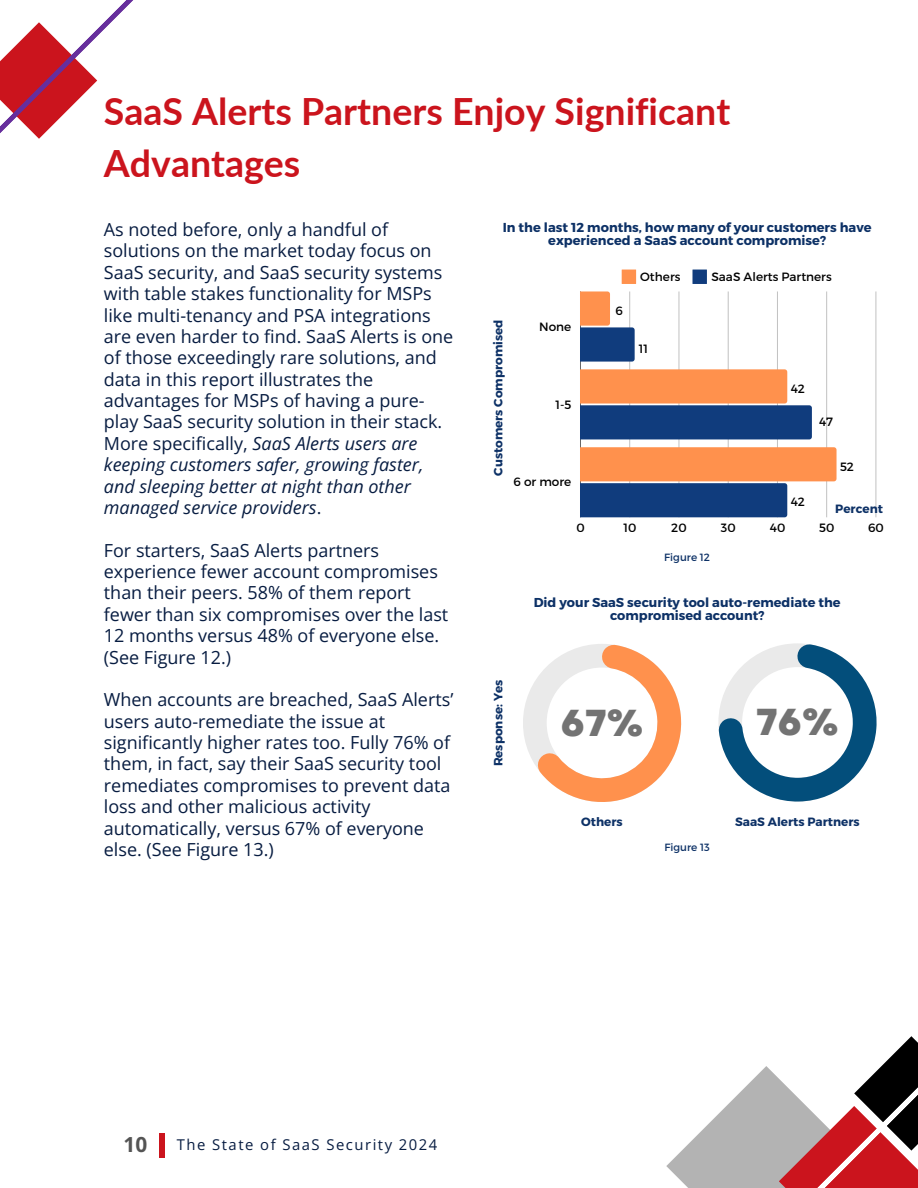
<style>
.page{position:relative;width:918px;height:1188px;background:#fff}
.page>*{position:absolute;margin:0;border:0;box-sizing:border-box;transform-origin:0 0}
.t1{font:700 37.5px/51.8px "Lato";color:#cb141d}
.t2{font:800 37.5px "Garet";color:#737373}
.t3{font:700 20.7px "Open Sans";color:#545454}
.t4{font:18px/21.3px "Open Sans";color:#071c41}
.t5{font:14.85px "Open Sans";letter-spacing:.1em;color:#071c41}
.t6{font:700 12.9px/12.9px "Montserrat";color:#0d3166;text-align:center}
.t7{font:700 12px "Montserrat";color:#0d3166}
.t8{font:12px "Montserrat";color:#000}
.t9{font:10.5px "Montserrat";color:#0d3166}
.s1{font-style:italic}
</style>
<div class="page">
<div style="left:160px;top:1133px;width:5px;height:24px;background:#cb141d"></div>
<svg style="left:666px;top:1066px;width:131px;height:122px;fill:#b3b3b3"></svg>
<svg style="left:779px;top:1106px;width:18px;height:82px"></svg>
<svg style="left:797px;top:1040px;width:121px;height:148px"></svg>
<svg style="left:0;top:0;width:133px;height:139px"></svg>
<svg style="left:622px;top:270px;width:14px;height:14px"></svg>
<svg style="left:692px;top:270px;width:15px;height:14px"></svg>
<hr style="left:580px;top:291px;width:1px;height:226px;background:#000;opacity:.6">
<hr style="left:629px;top:291px;width:1px;height:226px;background:#000;opacity:.25">
<hr style="left:679px;top:291px;width:1px;height:226px;background:#e2e2e2">
<hr style="left:728px;top:291px;width:1px;height:226px;background:#d2d2d2">
<hr style="left:777px;top:291px;width:1px;height:226px;background:#c3c3c3">
<hr style="left:826px;top:291px;width:1px;height:226px;background:#cbcbcb">
<hr style="left:876px;top:291px;width:1px;height:226px;background:#e5e5e5">
<svg style="left:580px;top:291px;width:55px;height:71px"></svg>
<svg style="left:580px;top:369px;width:232px;height:70px;background:#8b7072"></svg>
<svg style="left:580px;top:447px;width:257px;height:70px;background:#a17d75"></svg>
<svg style="left:523px;top:644px;width:158px;height:158px"></svg>
<svg style="left:718px;top:643px;width:159px;height:159px"></svg>
<h2 class="t1" style="left:104px;top:85px;width:628px">SaaS Alerts Partners Enjoy Significant<br>Advantages</h2>
<h2 class="t4" style="left:104px;top:218px;width:351px">As noted before, only a handful of solutions on the market today focus on SaaS security, and SaaS security systems with table stakes functionality for MSPs like multi-tenancy and PSA integrations are even harder to find. SaaS Alerts is one of those exceedingly rare solutions, and data in this report illustrates the advantages for MSPs of having a pure&shy;play SaaS security solution in their stack.<br>More specifically, <span class="s1">SaaS Alerts users are keeping customers safer, growing faster, and sleeping better at night than other managed service providers</span>.</h2>
<h4 class="t4" style="left:104px;top:539px;width:346px">For starters, SaaS Alerts partners experience fewer account compromises than their peers. 58% of them report fewer than six compromises over the last 12 months versus 48% of everyone else. (See Figure 12.)</h4>
<p class="t4" style="left:104px;top:689px;width:351px">When accounts are breached, SaaS Alerts’ users auto-remediate the issue at significantly higher rates too. Fully 76% of them, in fact, say their SaaS security tool remediates compromises to prevent data loss and other malicious activity automatically, versus 67% of everyone else. (See Figure 13.)</p>
<p class="t6" style="left:503px;top:221px;width:370px">In the last 12 months, how many of your customers have experienced a SaaS account compromise?</p>
<p class="t8" style="left:640px;top:269px;width:42px">Others</p>
<p class="t8" style="left:711px;top:269px;width:122px">SaaS Alerts Partners</p>
<h4 class="t8" style="left:616px;top:302px;width:9px">6</h4>
<p class="t7" style="left:490px;top:476px;width:158px;rotate:-90deg">Customers Compromised</p>
<p class="t8" style="left:539px;top:319px;width:34px">None</p>
<p class="t8" style="left:639px;top:341px;width:11px">11</p>
<h4 class="t8" style="left:791px;top:381px;width:16px">42</h4>
<p class="t8" style="left:555px;top:396px;width:18px">1-5</p>
<p class="t8" style="left:819px;top:414px;width:16px">47</p>
<h4 class="t8" style="left:840px;top:459px;width:15px">52</h4>
<p class="t8" style="left:514px;top:474px;width:59px">6 or more</p>
<h4 class="t8" style="left:791px;top:494px;width:16px">42</h4>
<h4 class="t7" style="left:835px;top:501px;width:49px">Percent</h4>
<p class="t8" style="left:577px;top:520px;width:10px">0</p>
<p class="t8" style="left:623px;top:520px;width:14px">10</p>
<p class="t8" style="left:671px;top:520px;width:17px">20</p>
<p class="t8" style="left:721px;top:520px;width:16px">30</p>
<p class="t8" style="left:770px;top:520px;width:17px">40</p>
<p class="t8" style="left:819px;top:520px;width:17px">50</p>
<p class="t8" style="left:868px;top:520px;width:17px">60</p>
<p class="t9" style="left:664px;top:550px;width:47px">Figure 12</p>
<p class="t6" style="left:534px;top:595px;width:309px">Did your SaaS security tool auto-remediate the compromised account?</p>
<h4 class="t7" style="left:490px;top:766px;width:88px;rotate:-90deg">Response: Yes</h4>
<h1 class="t2" style="left:561px;top:696px;width:84px">67%</h1>
<h1 class="t2" style="left:756px;top:695px;width:84px">76%</h1>
<p class="t7" style="left:581px;top:814px;width:43px">Others</p>
<h3 class="t7" style="left:735px;top:814px;width:126px">SaaS Alerts Partners</h3>
<p class="t9" style="left:665px;top:841px;width:47px">Figure 13</p>
<h2 class="t3" style="left:124px;top:1130px;width:25px">10</h2>
<h1 class="t5" style="left:177px;top:1134px;width:262px">The State of SaaS Security 2024</h1>
</div>
